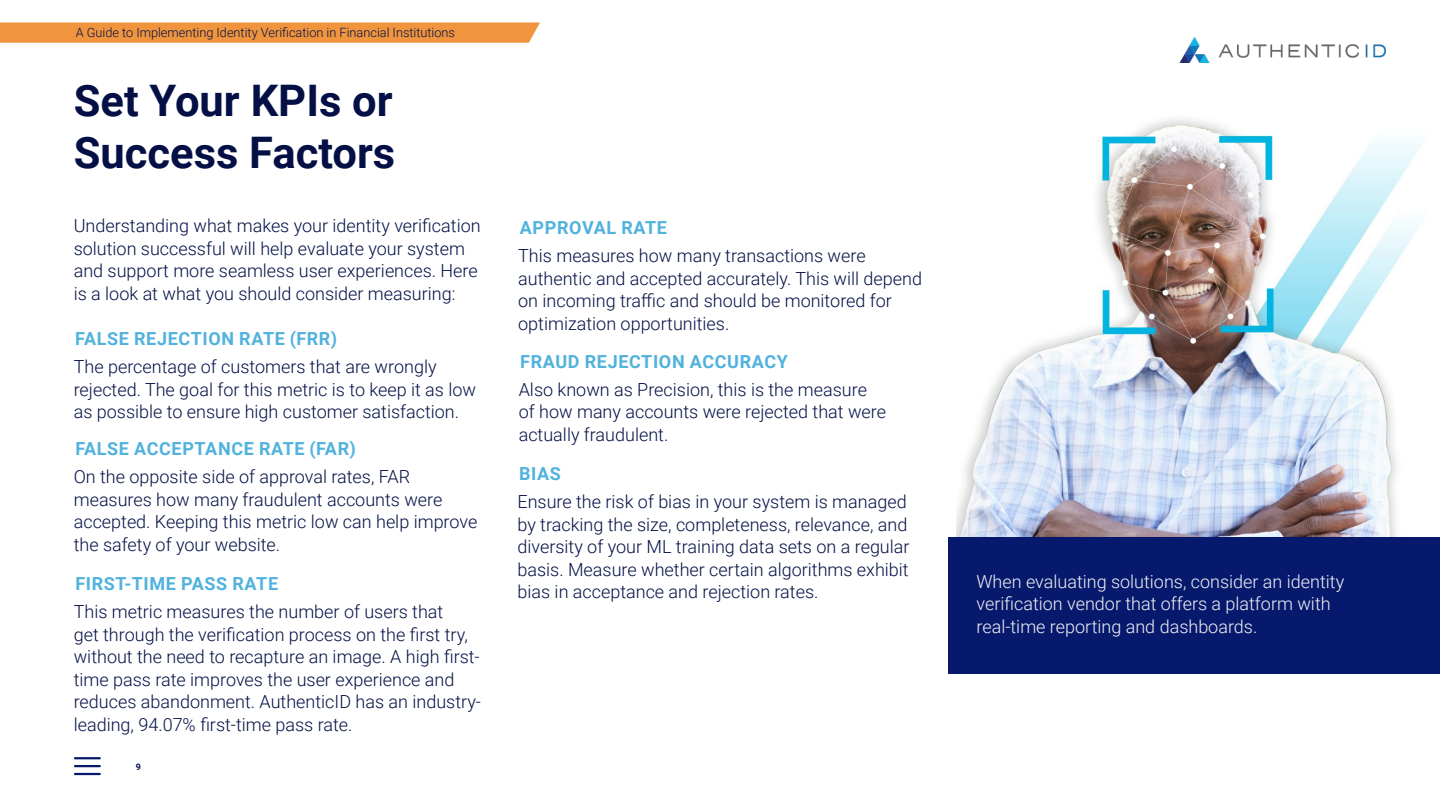
<style>
.page{position:relative;width:1440px;height:810px;background:#fff}
.page>*{position:absolute;margin:0;border:0;box-sizing:border-box;transform-origin:0 0}
.t1{font:700 43.5px/52.2px "Roboto";color:#041045}
.t2{font:300 18px/22.5px "Roboto";color:#041045}
.t3{font:300 18px/22.5px "Roboto";color:#f1f2f3}
.t4{font:700 18px "Roboto";letter-spacing:.035em;color:#51b2dd}
.t5{font:300 12.75px "Roboto";color:#041045}
.t6{font:700 9px "Roboto";color:#041045}
</style>
<div class="page">
<hr style="left:75px;top:757px;width:25px;height:2px;background:#06196d">
<hr style="left:75px;top:765px;width:25px;height:2px;background:#06196d">
<hr style="left:75px;top:773px;width:25px;height:2px;background:#06196d">
<img style="left:956px;top:118px;width:484px;height:420px">
<div style="left:949px;top:538px;width:491px;height:136px;background:#06196d"></div>
<svg style="left:0;top:22px;width:540px;height:21px;background:#f09946"></svg>
<img style="left:1180px;top:37px;width:206px;height:25px">
<p class="t5" style="left:76px;top:23px;width:381px">A Guide to Implementing Identity Verification in Financial Institutions</p>
<h1 class="t1" style="left:74px;top:73px;width:323px">Set Your KPIs or<br>Success Factors</h1>
<p class="t2" style="left:74px;top:214px;width:408px">Understanding what makes your identity verification solution successful will help evaluate your system and support more seamless user experiences. Here is a look at what you should consider measuring:</p>
<p class="t4" style="left:75px;top:326px;width:263px">FALSE REJECTION RATE (FRR)</p>
<p class="t2" style="left:74px;top:355px;width:404px">The percentage of customers that are wrongly rejected. The goal for this metric is to keep it as low as possible to ensure high customer satisfaction.</p>
<p class="t4" style="left:75px;top:436px;width:282px">FALSE ACCEPTANCE RATE (FAR)</p>
<p class="t4" style="left:520px;top:215px;width:149px">APPROVAL RATE</p>
<p class="t2" style="left:518px;top:244px;width:405px">This measures how many transactions were authentic and accepted accurately. This will depend on incoming traffic and should be monitored for optimization opportunities.</p>
<p class="t4" style="left:520px;top:348px;width:269px">FRAUD REJECTION ACCURACY</p>
<p class="t2" style="left:519px;top:378px;width:369px">Also known as Precision, this is the measure of how many accounts were rejected that were actually fraudulent.</p>
<p class="t4" style="left:519px;top:461px;width:43px">BIAS</p>
<p class="t2" style="left:74px;top:465px;width:405px">On the opposite side of approval rates, FAR measures how many fraudulent accounts were accepted. Keeping this metric low can help improve the safety of your website.</p>
<p class="t2" style="left:518px;top:490px;width:394px">Ensure the risk of bias in your system is managed by tracking the size, completeness, relevance, and diversity of your ML training data sets on a regular basis. Measure whether certain algorithms exhibit bias in acceptance and rejection rates.</p>
<p class="t4" style="left:75px;top:571px;width:204px">FIRST-TIME PASS RATE</p>
<p class="t3" style="left:977px;top:569px;width:369px">When evaluating solutions, consider an identity verification vendor that offers a platform with real-time reporting and dashboards.</p>
<p class="t2" style="left:74px;top:600px;width:409px">This metric measures the number of users that<br>get through the verification process on the first try, without the need to recapture an image. A high first&shy;time pass rate improves the user experience and reduces abandonment. AuthenticID has an industry&shy;leading, 94.07% first-time pass rate.</p>
<p class="t6" style="left:136px;top:760px;width:7px">9</p>
</div>
